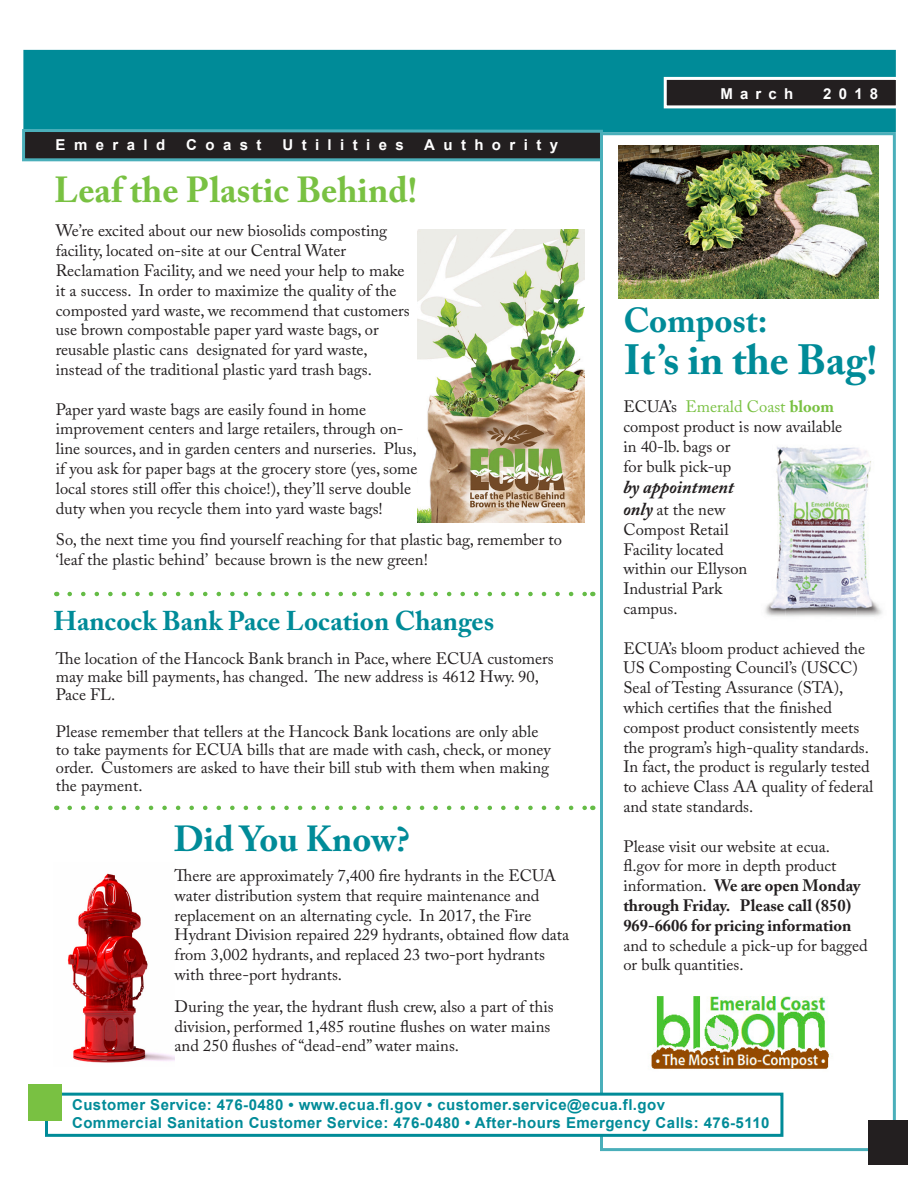
<style>
.page{position:relative;width:918px;height:1188px;background:#fff}
.page>*{position:absolute;margin:0;border:0;box-sizing:border-box;transform-origin:0 0}
.t1{font:700 42px "Adobe Caslon Pro";color:#008b98}
.t2{font:700 36px "Adobe Caslon Pro";color:#79c142}
.t3{font:700 36px "Adobe Caslon Pro";color:#008b98}
.t4{font:700 34.5px "Adobe Caslon Pro";color:#008b98}
.t5{font:700 27px "Adobe Caslon Pro";color:#008b98}
.t6{font:italic 700 18px "Adobe Caslon Pro";color:#231f20}
.t7{font:16.5px/19.8px "Adobe Caslon Pro";color:#231f20}
.t8{font:700 15px "Arial";letter-spacing:.03em;color:#008b98}
.t9{font:700 15px "Arial";letter-spacing:.56em;color:#fff}
.s1{color:#79c142}
.s2{font-weight:700;color:#79c142}
.s3{font-weight:700;font-style:italic;font-size:18px}
.s4{font-weight:700}
</style>
<div class="page">
<div style="left:600px;top:132px;width:296px;height:1019px;background:#fff;border:3px solid #4aafba"></div>
<div style="left:23px;top:50px;width:873px;height:82px;background:#008b98"></div>
<svg style="left:22px;top:127px;width:582px;height:36px;background:#31494d"></svg>
<div style="left:665px;top:78px;width:232px;height:29px;background:#231f20"></div>
<div style="left:664px;top:77px;width:235px;height:31px;border:3px solid #fff"></div>
<div style="left:868px;top:1121px;width:40px;height:44px;background:#231f20"></div>
<div style="left:45px;top:1093px;width:738px;height:44px;background:#fff;border:3px solid #008b98"></div>
<div style="left:28px;top:1084px;width:34px;height:37px;background:#79c142"></div>
<img style="left:418px;top:230px;width:166px;height:292px">
<svg style="left:70px;top:806px;width:516px;height:4px"></svg>
<img style="left:67px;top:873px;width:108px;height:190px">
<svg style="left:70px;top:592px;width:516px;height:4px"></svg>
<img style="left:619px;top:145px;width:259px;height:153px">
<img style="left:765px;top:446px;width:117px;height:171px">
<img style="left:651px;top:996px;width:178px;height:73px">
<p class="t9" style="left:56px;top:135px;width:111px">Emerald</p>
<p class="t9" style="left:186px;top:135px;width:77px">Coast</p>
<p class="t9" style="left:282px;top:135px;width:123px">Utilities</p>
<p class="t9" style="left:424px;top:135px;width:135px">Authority</p>
<p class="t2" style="left:54px;top:168px;width:365px">Leaf the Plastic Behind!</p>
<p class="t7" style="left:56px;top:221px;width:355px">We’re excited about our new biosolids composting facility, located on-site at our Central Water Reclamation Facility, and we need your help to make it a success. In order to maximize the quality of the composted yard waste, we recommend that customers use brown compostable paper yard waste bags, or reusable plastic cans designated for yard waste, instead of the traditional plastic yard trash bags.</p>
<p class="t7" style="left:56px;top:399px;width:363px">Paper yard waste bags are easily found in home improvement centers and large retailers, through on&shy;line sources, and in garden centers and nurseries. Plus, if you ask for paper bags at the grocery store (yes, some local stores still offer this choice!), they’ll serve double duty when you recycle them into yard waste bags!</p>
<p class="t7" style="left:56px;top:530px;width:508px">So, the next time you find yourself reaching for that plastic bag, remember to ‘leaf the plastic behind’ because brown is the new green!</p>
<p class="t5" style="left:54px;top:605px;width:442px">Hancock Bank Pace Location Changes</p>
<p class="t7" style="left:56px;top:649px;width:499px;line-height:18.1px">The location of the Hancock Bank branch in Pace, where ECUA customers may make bill payments, has changed. The new address is 4612 Hwy. 90,<br>Pace FL.</p>
<p class="t7" style="left:56px;top:722px;width:496px;line-height:18.1px">Please remember that tellers at the Hancock Bank locations are only able to take payments for ECUA bills that are made with cash, check, or money order. Customers are asked to have their bill stub with them when making the payment.</p>
<p class="t3" style="left:174px;top:817px;width:238px">Did You Know?</p>
<p class="t7" style="left:175px;top:865px;width:396px">There are approximately 7,400 fire hydrants in the ECUA water distribution system that require maintenance and replacement on an alternating cycle. In 2017, the Fire Hydrant Division repaired 229 hydrants, obtained flow data from 3,002 hydrants, and replaced 23 two-port hydrants with three-port hydrants.</p>
<p class="t7" style="left:175px;top:996px;width:381px">During the year, the hydrant flush crew, also a part of this division, performed 1,485 routine flushes on water mains and 250 flushes of “dead-end” water mains.</p>
<p class="t9" style="left:720px;top:83px;width:74px">March</p>
<p class="t9" style="left:823px;top:83px;width:56px">2018</p>
<p class="t4" style="left:623px;top:300px;width:145px">Compost:</p>
<p class="t1" style="left:623px;top:335px;width:256px">It’s in the Bag!</p>
<p class="t7" style="left:623px;top:397px;width:220px">ECUA’s <span class="s1">Emerald Coast</span> <span class="s2">bloom </span>compost product is now available in 40-lb. bags or<br>for bulk pick-up</p>
<p class="t6" style="left:623px;top:477px;width:112px">by appointment</p>
<p class="t7" style="left:623px;top:499px;width:125px"><span class="s3">only</span> at the new<br>Compost Retail<br>Facility located within our Ellyson<br>Industrial Park campus.</p>
<p class="t7" style="left:623px;top:638px;width:252px">ECUA’s bloom product achieved the US Composting Council’s (USCC)<br>Seal of Testing Assurance (STA), which certifies that the finished compost product consistently meets the program’s high-quality standards.<br>In fact, the product is regularly tested to achieve Class AA quality of federal and state standards.</p>
<p class="t7" style="left:623px;top:836px;width:246px">Please visit our website at ecua. fl.gov for more in depth product information. <span class="s4">We are open Monday through Friday. Please call (850)<br>969-6606 for pricing information </span>and to schedule a pick-up for bagged or bulk quantities.</p>
<p class="t8" style="left:72px;top:1095px;width:595px">Customer Service: 476-0480 • www.ecua.fl.gov • customer.service@ecua.fl.gov</p>
<p class="t8" style="left:72px;top:1113px;width:699px">Commercial Sanitation Customer Service: 476-0480 • After-hours Emergency Calls: 476-5110</p>
</div>
